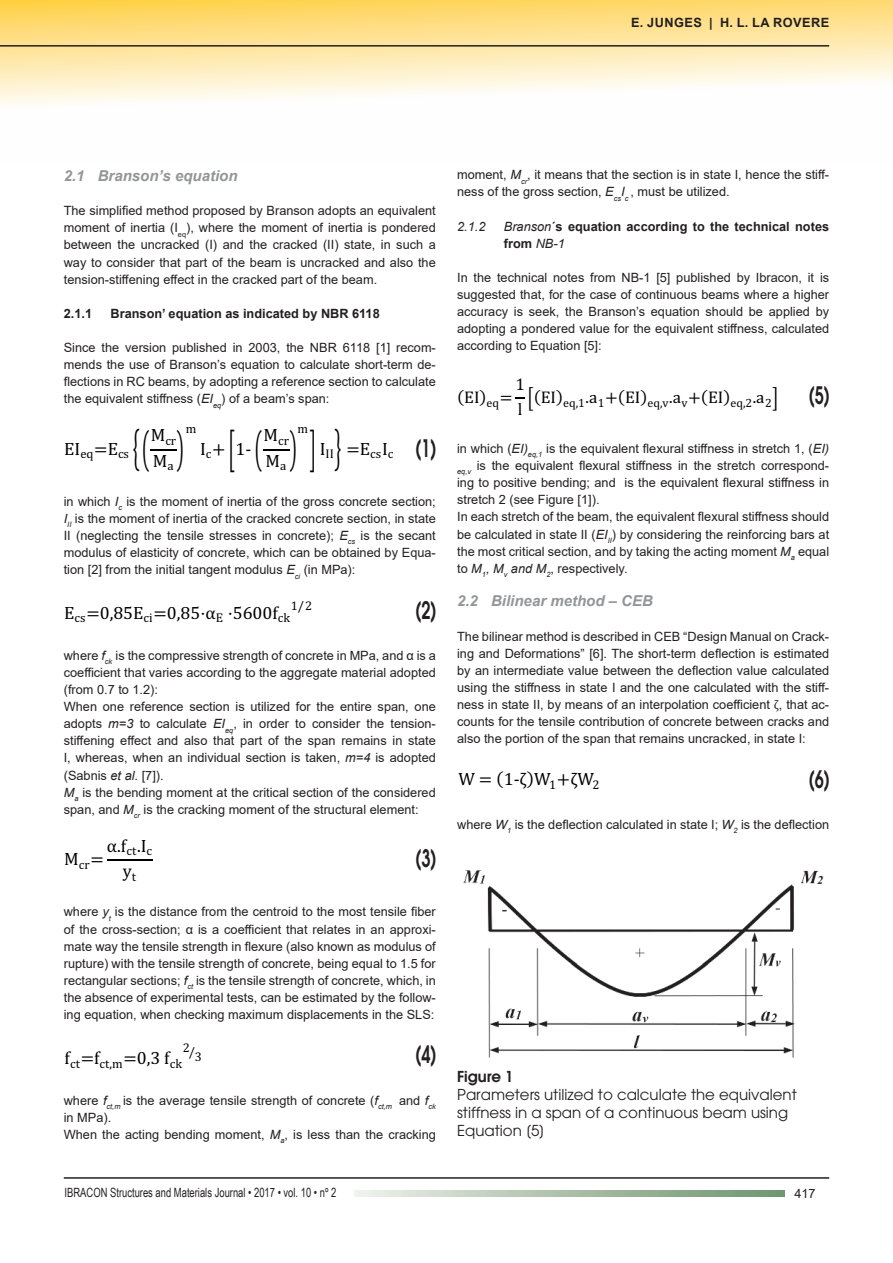
<style>
.page{position:relative;width:893px;height:1263px;background:#fff}
.page>*{position:absolute;margin:0;border:0;box-sizing:border-box;transform-origin:0 0}
.t1{font:45.6px "Cambria Math";color:#000001;scale:.39 1}
.t2{font:600 24px "Avant Garde";color:#231f20;scale:.67 1}
.t3{font:18px/25.7px "Cambria Math";color:#000001;text-align:center}
.t4{font:17.1px "Cambria Math";color:#000001}
.t5{font:15px/18px "Avant Garde";color:#231f20}
.t6{font:italic 700 15px "Arial";color:#939598}
.t7{font:600 15px "Avant Garde";color:#231f20}
.t8{font:12.75px/17.1px "Arial";color:#231f20;text-align:justify}
.t9{font:700 12.75px/17.1px "Arial";color:#231f20}
.t10{font:12.75px "Arial Narrow";color:#231f20;scale:.9 1}
.t11{font:12.75px "Cambria Math";color:#000001}
.t12{font:700 12.75px "Arial";letter-spacing:.035em;color:#231f20}
.t13{font:italic 12.75px "Arial";color:#231f20}
.s1{font-style:italic}
.s2{font-weight:400;font-style:italic}
.s3{font-size:25.35px}
.s4{font-family:"Cambria Math"}
</style>
<div class="page">
<svg style="left:0;top:0;width:893px;height:105px"></svg>
<hr style="left:64px;top:1177px;width:765px;height:2px;background:#231f20">
<hr style="left:0;top:45px;width:829px;height:2px;background:#231f20">
<svg style="left:354px;top:1190px;width:431px;height:6px;background:#acc0aa"></svg>
<svg style="left:151px;top:449px;width:26px;height:1px"></svg>
<svg style="left:263px;top:449px;width:27px;height:1px"></svg>
<hr style="left:107px;top:859px;width:46px;height:2px;background:#000001">
<img style="left:463px;top:870px;width:361px;height:188px">
<p class="t12" style="left:631px;top:14px;width:199px">E. JUNGES | H. L. LA ROVERE</p>
<p class="t6" style="left:64px;top:166px;width:175px">2.1 Branson’s equation</p>
<p class="t8" style="left:64px;top:202px;width:374px">The simplified method proposed by Branson adopts an equivalent moment of inertia (I<sub>eq</sub>), where the moment of inertia is pondered between the uncracked (I) and the cracked (II) state, in such a way to consider that part of the beam is uncracked and also the tension-stiffening effect in the cracked part of the beam.</p>
<p class="t9" style="left:64px;top:305px;width:30px">2.1.1</p>
<p class="t9" style="left:111px;top:305px;width:271px">Branson’ equation as indicated by NBR 6118</p>
<p class="t8" style="left:64px;top:339px;width:374px">Since the version published in 2003, the NBR 6118 [1] recom&shy;mends the use of Branson’s equation to calculate short-term de&shy;flections in RC beams, by adopting a reference section to calculate the equivalent stiffness (<span class="s1">EI</span><sub>eq</sub>) of a beam’s span:</p>
<h3 class="t3" style="left:64px;top:436px;width:66px">EI<sub>eq</sub>=E<sub>cs</sub></h3>
<h1 class="t1" style="left:177px;top:419px;width:21px">)</h1>
<p class="t11" style="left:186px;top:421px;width:12px">m</p>
<p class="t11" style="left:297px;top:421px;width:12px">m</p>
<h1 class="t1" style="left:133px;top:419px;width:44px">{(</h1>
<h2 class="t2" style="left:415px;top:432px;width:33px">(1)</h2>
<h1 class="t1" style="left:290px;top:419px;width:134px">) ] }</h1>
<h1 class="t1" style="left:229px;top:419px;width:87px">[ (</h1>
<p class="t11" style="left:151px;top:433px;width:27px"><sup>M</sup>cr</p>
<h3 class="t3" style="left:153px;top:448px;width:22px">M<sub>a</sub></h3>
<p class="t11" style="left:263px;top:433px;width:27px"><sup>M</sup>cr</p>
<h3 class="t3" style="left:266px;top:448px;width:22px">M<sub>a</sub></h3>
<h3 class="t3" style="left:236px;top:436px;width:17px">1-</h3>
<p class="t11" style="left:320px;top:447px;width:16px"><sup>I</sup>II</p>
<h3 class="t3" style="left:346px;top:436px;width:49px">=E<sub>cs</sub>I<sub>c</sub></h3>
<p class="t8" style="left:64px;top:493px;width:374px">in which <span class="s1">I</span><sub>c</sub> is the moment of inertia of the gross concrete section; <span class="s1">I</span><sub>II</sub> is the moment of inertia of the cracked concrete section, in state II (neglecting the tensile stresses in concrete); <span class="s1">E</span><sub>cs</sub> is the secant modulus of elasticity of concrete, which can be obtained by Equa&shy;tion [2] from the initial tangent modulus <span class="s1">E</span><sub>ci</sub> (in MPa):</p>
<h3 class="t3" style="left:64px;top:599px;width:227px">E<sub>cs</sub>=0,85E<sub>ci</sub>=0,85·α<sub>E</sub> ·5600f<sub>ck</sub></h3>
<h2 class="t2" style="left:415px;top:594px;width:33px">(2)</h2>
<h3 class="t3" style="left:200px;top:436px;width:27px">I<sub>c</sub>+</h3>
<p class="t11" style="left:291px;top:598px;width:23px">1/2</p>
<p class="t8" style="left:64px;top:647px;width:374px;text-align:left">where <span class="s1">f</span><sub>ck</sub> is the compressive strength of concrete in MPa, and α is a coefficient that varies according to the aggregate material adopted (from 0.7 to 1.2):<br>When one reference section is utilized for the entire span, one adopts <span class="s1">m=3</span> to calculate <span class="s1">EI</span><sub>eq</sub>, in order to consider the tension&shy;stiffening effect and also that part of the span remains in state I, whereas, when an individual section is taken, <span class="s1">m=4</span> is adopted (Sabnis <span class="s1">et al</span>. [7]).<br><span class="s1">M</span><sub>a</sub> is the bending moment at the critical section of the considered span, and <span class="s1">M</span><sub>cr</sub> is the cracking moment of the structural element:</p>
<h3 class="t3" style="left:64px;top:846px;width:41px">M<sub>cr</sub>=</h3>
<h2 class="t2" style="left:415px;top:843px;width:33px">(3)</h2>
<h3 class="t3" style="left:107px;top:832px;width:47px">α.f<sub>ct</sub>.I<sub>c </sub>y<sub>t</sub></h3>
<p class="t8" style="left:64px;top:903px;width:374px">where <span class="s1">y</span><sub>t</sub> is the distance from the centroid to the most tensile fiber of the cross-section; α is a coefficient that relates in an approxi&shy;mate way the tensile strength in flexure (also known as modulus of rupture) with the tensile strength of concrete, being equal to 1.5 for rectangular sections; <span class="s1">f</span><sub>ct</sub> is the tensile strength of concrete, which, in the absence of experimental tests, can be estimated by the follow&shy;ing equation, when checking maximum displacements in the SLS:</p>
<h3 class="t3" style="left:65px;top:1045px;width:7px">f</h3>
<h2 class="t2" style="left:415px;top:1039px;width:33px">(4)</h2>
<p class="t11" style="left:183px;top:1040px;width:9px">2</p>
<p class="t11" style="left:189px;top:1046px;width:15px">3/</p>
<p class="t8" style="left:64px;top:1091px;width:374px;text-align:left">where <span class="s1">f</span><sub>ct,m</sub> is the average tensile strength of concrete (<span class="s1">f</span><sub>ct,m</sub> and <span class="s1">f</span><sub>ck </sub>in MPa).<br>When the acting bending moment, <span class="s1">M</span><sub>a</sub>, is less than the cracking</p>
<p class="t11" style="left:70px;top:1056px;width:113px">ct<sup>=f</sup>ct,m<sup>=0,3</sup> <sup>f</sup>ck</p>
<p class="t8" style="left:457px;top:166px;width:374px">moment, <span class="s1">M</span><sub>cr</sub>, it means that the section is in state I, hence the stiff&shy;ness of the gross section, <span class="s1">E</span><sub>cs</sub><span class="s1">I</span><sub>c</sub> , must be utilized.</p>
<p class="t13" style="left:457px;top:218px;width:30px">2.1.2</p>
<p class="t9" style="left:504px;top:218px;width:327px"><span class="s2">Branson</span>´s equation according to the technical notes from <span class="s2">NB-1</span></p>
<p class="t8" style="left:457px;top:269px;width:374px">In the technical notes from NB-1 [5] published by Ibracon, it is suggested that, for the case of continuous beams where a higher accuracy is seek, the Branson’s equation should be applied by adopting a pondered value for the equivalent stiffness, calculated according to Equation [5]:</p>
<h3 class="t4" style="left:457px;top:387px;width:323px">(EI)<sub>eq</sub>= l <span class="s3">[</span>(EI)<sub>eq,1</sub>.a<sub>1</sub>+(EI)<sub>eq,v</sub>.a<sub>v</sub>+(EI)<sub>eq,2</sub>.a<sub>2</sub><span class="s3">]</span></h3>
<h2 class="t2" style="left:809px;top:379px;width:33px">(5)</h2>
<h3 class="t4" style="left:515px;top:374px;width:11px">1</h3>
<p class="t8" style="left:457px;top:440px;width:374px;text-align:left">in which (<span class="s1">EI)</span><sub>eq,1</sub> is the equivalent flexural stiffness in stretch 1, (<span class="s1">EI) </span><sub>eq,v</sub> is the equivalent flexural stiffness in the stretch correspond&shy;ing to positive bending; and is the equivalent flexural stiffness in stretch 2 (see Figure [1]).<br>In each stretch of the beam, the equivalent flexural stiffness should be calculated in state II (<span class="s1">EI</span><sub>II</sub>) by considering the reinforcing bars at the most critical section, and by taking the acting moment <span class="s1">M</span><sub>a</sub> equal to <span class="s1">M</span><sub>1</sub><span class="s1">, M</span><sub>v</sub> <span class="s1">and M</span><sub>2</sub>, respectively.</p>
<p class="t6" style="left:457px;top:591px;width:197px">2.2 Bilinear method – CEB</p>
<p class="t8" style="left:457px;top:627px;width:374px">The bilinear method is described in CEB “Design Manual on Crack&shy;ing and Deformations” [6]. The short-term deflection is estimated by an intermediate value between the deflection value calculated using the stiffness in state I and the one calculated with the stiff&shy;ness in state II, by means of an interpolation coefficient <span class="s4">ζ</span>, that ac&shy;counts for the tensile contribution of concrete between cracks and also the portion of the span that remains uncracked, in state I:</p>
<h3 class="t3" style="left:458px;top:766px;width:143px">W = (1-ζ)W<sub>1</sub>+ζW<sub>2</sub></h3>
<h2 class="t2" style="left:809px;top:763px;width:33px">(6)</h2>
<p class="t8" style="left:457px;top:815px;width:374px">where <span class="s1">W</span><sub>1</sub> is the deflection calculated in state I; <span class="s1">W</span><sub>2</sub> is the deflection</p>
<p class="t7" style="left:457px;top:1066px;width:58px">Figure 1</p>
<p class="t5" style="left:457px;top:1085px;width:341px">Parameters utilized to calculate the equivalent stiffness in a span of a continuous beam using<br>Equation [5]</p>
<p class="t10" style="left:65px;top:1183px;width:303px">IBRACON Structures and Materials Journal • 2017 • vol. 10 • nº 2</p>
<p class="t8" style="left:794px;top:1185px;width:23px">417</p>
</div>
